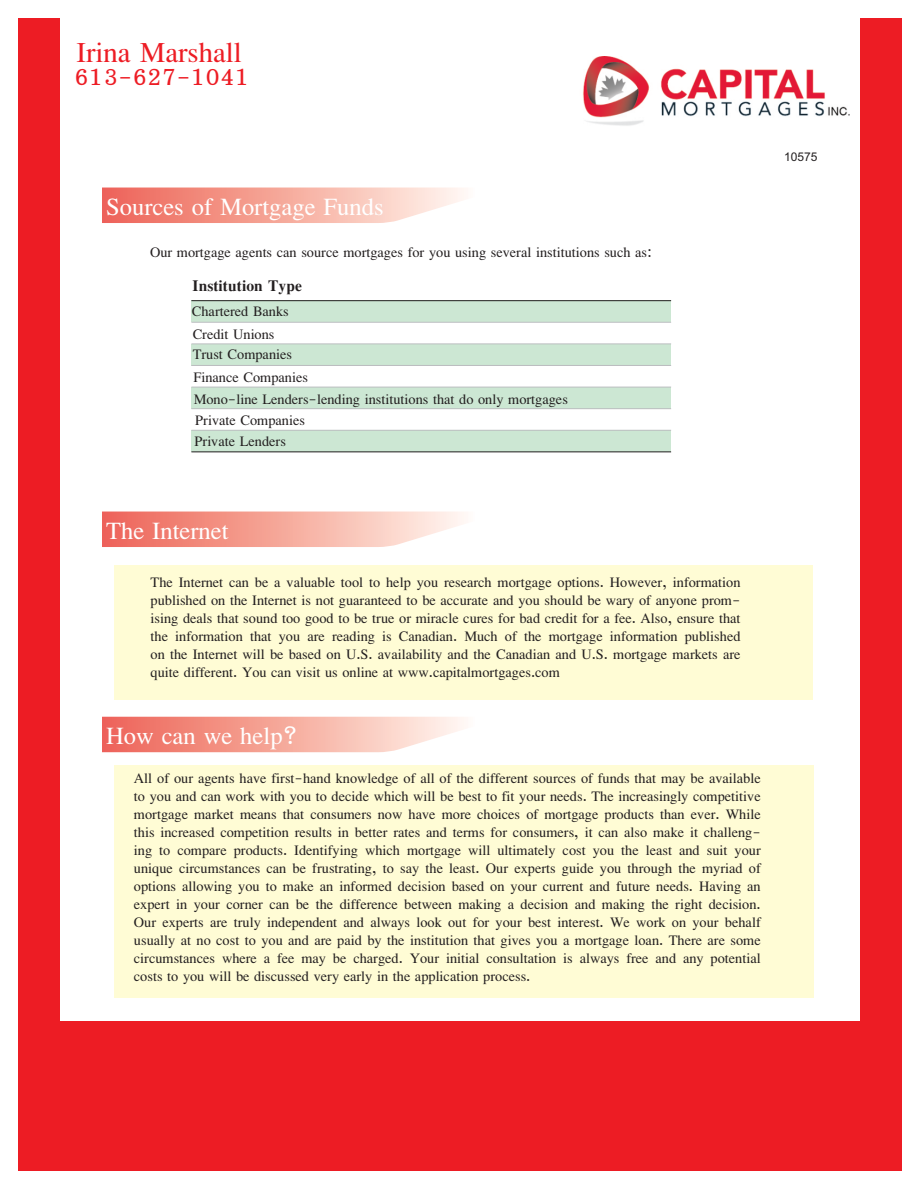
<style>
.page{position:relative;width:918px;height:1188px;background:#fff}
.page>*{position:absolute;margin:0;border:0;box-sizing:border-box;transform-origin:0 0}
.t1{font:42px "Eucrosia UPC";color:#ed1c24}
.t2{font:36px "Eucrosia UPC";color:#fff}
.t3{font:36px "Eucrosia UPC";color:#ed1c24}
.t4{font:24px "Eucrosia UPC Bold";color:#231f20}
.t5{font:21px/18px "Eucrosia UPC";color:#231f20}
.t6{font:12px "Arial";color:#231f20}
</style>
<div class="page">
<div style="left:114px;top:765px;width:699px;height:233px;background:#fffcd5"></div>
<div style="left:114px;top:565px;width:699px;height:134px;background:#fffcd5"></div>
<div style="left:191px;top:430px;width:480px;height:22px;background:#cce7d3"></div>
<div style="left:191px;top:344px;width:480px;height:21px;background:#cce7d3"></div>
<div style="left:191px;top:387px;width:480px;height:22px;background:#cce7d3"></div>
<div style="left:191px;top:301px;width:480px;height:21px;background:#cce7d3"></div>
<div style="left:861px;top:18px;width:41px;height:1152px;background:#ed1c24"></div>
<div style="left:18px;top:1021px;width:884px;height:150px;background:#ed1c24"></div>
<svg style="left:102px;top:188px;width:362px;height:35px;background:#f6aca0"></svg>
<hr style="left:191px;top:300px;width:480px;height:1px;background:#231f20">
<hr style="left:191px;top:322px;width:480px;height:1px;background:#bcbec0">
<hr style="left:191px;top:344px;width:480px;height:1px;background:#bcbec0">
<hr style="left:191px;top:365px;width:480px;height:1px;background:#bcbec0">
<hr style="left:191px;top:387px;width:480px;height:1px;background:#bcbec0">
<hr style="left:191px;top:408px;width:480px;height:1px;background:#bcbec0">
<hr style="left:191px;top:430px;width:480px;height:1px;background:#bcbec0">
<hr style="left:191px;top:452px;width:480px;height:1px;background:#231f20">
<svg style="left:102px;top:512px;width:362px;height:35px;background:#f6aca0"></svg>
<svg style="left:102px;top:717px;width:362px;height:35px;background:#f6aca0"></svg>
<div style="left:18px;top:18px;width:41px;height:1152px;background:#ed1c24"></div>
<img style="left:583px;top:57px;width:267px;height:69px">
<h1 class="t1" style="left:77px;top:27px;width:167px">Irina Marshall</h1>
<h2 class="t3" style="left:74px;top:55px;width:177px">613-627-1041</h2>
<h2 class="t2" style="left:106px;top:185px;width:279px">Sources of Mortgage Funds</h2>
<p class="t5" style="left:150px;top:242px;width:503px">Our mortgage agents can source mortgages for you using several institutions such as:</p>
<p class="t4" style="left:193px;top:272px;width:111px">Institution Type</p>
<p class="t5" style="left:192px;top:298px;width:98px;line-height:22.8px">Chartered Banks<br>Credit Unions</p>
<p class="t5" style="left:193px;top:342px;width:377px;line-height:21.8px">Trust Companies<br>Finance Companies<br>Mono-line Lenders-lending institutions that do only mortgages<br>Private Companies<br>Private Lenders</p>
<p class="t6" style="left:784px;top:152px;width:35px">10575</p>
<h2 class="t2" style="left:106px;top:509px;width:124px">The Internet</h2>
<p class="t5" style="left:151px;top:572px;width:591px;text-align:justify">The Internet can be a valuable tool to help you research mortgage options. However, information published on the Internet is not guaranteed to be accurate and you should be wary of anyone prom&shy;ising deals that sound too good to be true or miracle cures for bad credit for a fee. Also, ensure that the information that you are reading is Canadian. Much of the mortgage information published on the Internet will be based on U.S. availability and the Canadian and U.S. mortgage markets are quite different. You can visit us online at www.capitalmortgages.com</p>
<h2 class="t2" style="left:106px;top:714px;width:194px">How can we help?</h2>
<p class="t5" style="left:134px;top:767px;width:628px;text-align:justify">All of our agents have first-hand knowledge of all of the different sources of funds that may be available to you and can work with you to decide which will be best to fit your needs. The increasingly competitive mortgage market means that consumers now have more choices of mortgage products than ever. While this increased competition results in better rates and terms for consumers, it can also make it challeng&shy;ing to compare products. Identifying which mortgage will ultimately cost you the least and suit your unique circumstances can be frustrating, to say the least. Our experts guide you through the myriad of options allowing you to make an informed decision based on your current and future needs. Having an expert in your corner can be the difference between making a decision and making the right decision.<br>Our experts are truly independent and always look out for your best interest. We work on your behalf usually at no cost to you and are paid by the institution that gives you a mortgage loan. There are some circumstances where a fee may be charged. Your initial consultation is always free and any potential costs to you will be discussed very early in the application process.</p>
</div>
